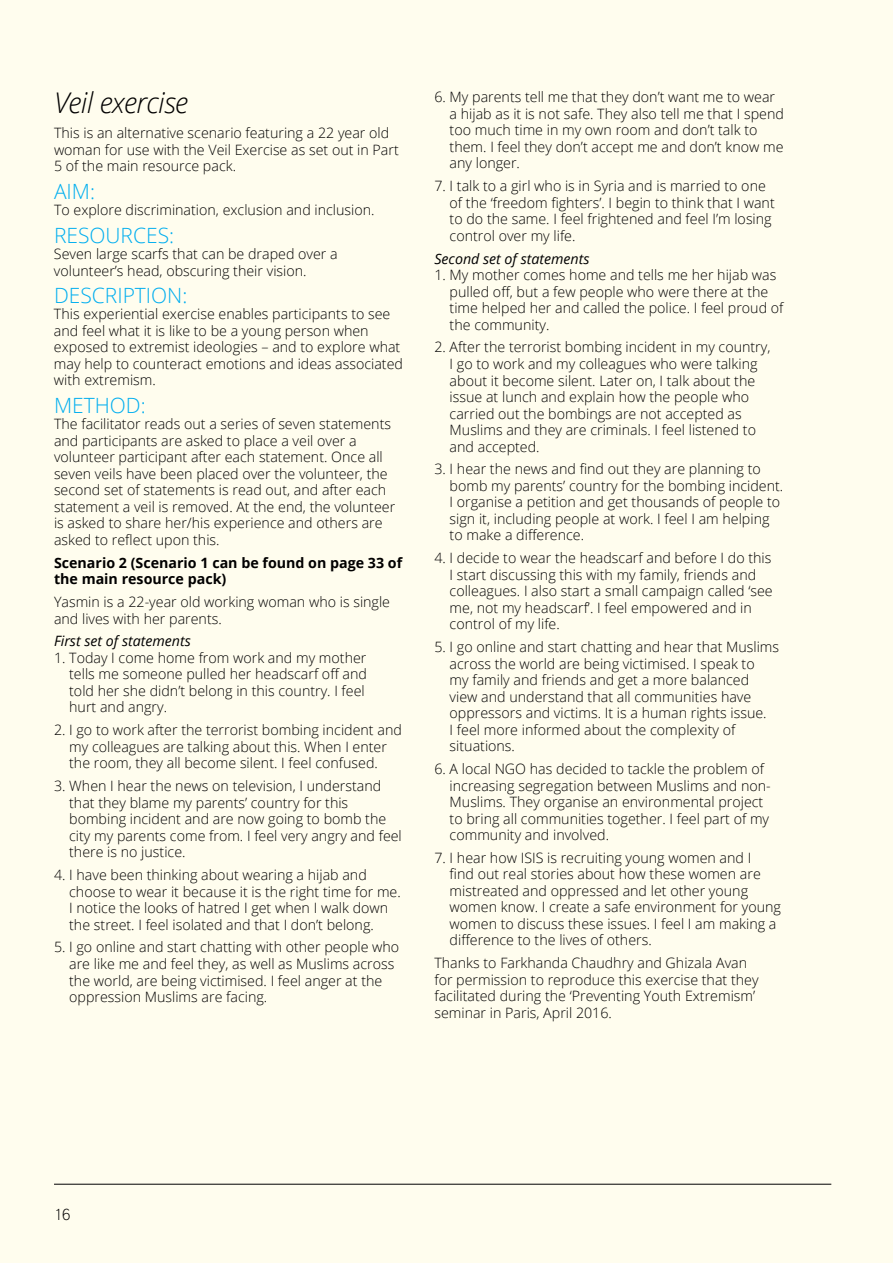
<style>
.page{position:relative;width:893px;height:1263px;background:#fffdee}
.page>*{position:absolute;margin:0;border:0;box-sizing:border-box;transform-origin:0 0}
.t1{font:italic 300 28.5px "Open Sans";letter-spacing:-.02em;color:#000}
.t2{font:300 21px "Open Sans";color:#00aeef}
.t3{font:300 15px "British Council Sans";color:#000}
.t4{font:300 14.25px/16.5px "Open Sans";color:#000}
.t5{font:700 14.25px/16.5px "Open Sans";color:#000}
.t6{font:italic 14.25px "Open Sans";color:#000}
</style>
<div class="page">
<hr style="left:54px;top:1184px;width:777px;height:1px;background:#000">
<h1 class="t1" style="left:54px;top:83px;width:136px">Veil exercise</h1>
<p class="t4" style="left:54px;top:124px;width:346px">This is an alternative scenario featuring a 22 year old woman for use with the Veil Exercise as set out in Part<br>5 of the main resource pack.</p>
<h2 class="t2" style="left:54px;top:177px;width:43px">Aim:</h2>
<p class="t4" style="left:54px;top:201px;width:322px">To explore discrimination, exclusion and inclusion.</p>
<h2 class="t2" style="left:54px;top:220px;width:26px">Resources</h2>
<h2 class="t2" style="left:169px;top:220px;width:6px">:</h2>
<p class="t4" style="left:54px;top:245px;width:285px">Seven large scarfs that can be draped over a volunteer’s head, obscuring their vision.</p>
<h2 class="t2" style="left:54px;top:281px;width:27px">Description</h2>
<h2 class="t2" style="left:182px;top:281px;width:6px">:</h2>
<p class="t4" style="left:54px;top:306px;width:350px">This experiential exercise enables participants to see and feel what it is like to be a young person when exposed to extremist ideologies – and to explore what may help to counteract emotions and ideas associated with extremism.</p>
<h2 class="t2" style="left:54px;top:391px;width:14px">Met</h2>
<h2 class="t2" style="left:95px;top:391px;width:52px">hod:</h2>
<p class="t4" style="left:54px;top:415px;width:343px">The facilitator reads out a series of seven statements and participants are asked to place a veil over a volunteer participant after each statement. Once all seven veils have been placed over the volunteer, the second set of statements is read out, and after each statement a veil is removed. At the end, the volunteer is asked to share her/his experience and others are asked to reflect upon this.</p>
<p class="t5" style="left:54px;top:554px;width:350px">Scenario 2 (Scenario 1 can be found on page 33 of the main resource pack)</p>
<p class="t4" style="left:54px;top:593px;width:338px">Yasmin is a 22-year old working woman who is single and lives with her parents.</p>
<p class="t6" style="left:54px;top:631px;width:138px">First set of statements</p>
<p class="t4" style="left:69px;top:649px;width:299px;text-indent:-15px">1. Today I come home from work and my mother tells me someone pulled her headscarf off and told her she didn’t belong in this country. I feel hurt and angry.</p>
<p class="t4" style="left:69px;top:721px;width:334px;text-indent:-15px">2. I go to work after the terrorist bombing incident and my colleagues are talking about this. When I enter the room, they all become silent. I feel confused.</p>
<p class="t4" style="left:69px;top:777px;width:334px;text-indent:-15px">3. When I hear the news on television, I understand that they blame my parents’ country for this bombing incident and are now going to bomb the city my parents come from. I feel very angry and feel there is no justice.</p>
<p class="t4" style="left:69px;top:866px;width:333px;text-indent:-15px">4. I have been thinking about wearing a hijab and choose to wear it because it is the right time for me.<br>I notice the looks of hatred I get when I walk down the street. I feel isolated and that I don’t belong.</p>
<p class="t4" style="left:69px;top:939px;width:332px;text-indent:-15px">5. I go online and start chatting with other people who are like me and feel they, as well as M uslims across the world, are being victimised. I feel anger at the oppression M uslims are facing.</p>
<p class="t4" style="left:450px;top:89px;width:336px;text-indent:-15px">6. My parents tell me that they don’t want me to wear a hijab as it is not safe. They also tell me that I spend too much time in my own room and don’t talk to them. I feel they don’t accept me and don’t know me any longer.</p>
<p class="t4" style="left:450px;top:177px;width:327px;text-indent:-15px">7. I talk to a girl who is in Syria and is married to one of the ‘freedom fighters’. I begin to think that I want to do the same. I feel frightened and feel I’m losing control over my life.</p>
<p class="t6" style="left:434px;top:249px;width:157px">Second set of statements</p>
<p class="t4" style="left:450px;top:266px;width:336px;text-indent:-15px">1. My mother comes home and tells me her hijab was pulled off, but a few people who were there at the time helped her and called the police. I feel proud of the community.</p>
<p class="t4" style="left:450px;top:339px;width:322px;text-indent:-15px">2. After the terrorist bombing incident in my country, I go to work and my colleagues who were talking about it become silent. Later on, I talk about the issue at lunch and explain how the people who carried out the bombings are not accepted as<br>M uslims and they are criminals. I feel listened to and accepted.</p>
<p class="t4" style="left:450px;top:461px;width:335px;text-indent:-15px">3. I hear the news and find out they are planning to bomb my parents’ country for the bombing incident.<br>I organise a petition and get thousands of people to sign it, including people at work. I feel I am helping to make a difference.</p>
<p class="t4" style="left:450px;top:549px;width:325px;text-indent:-15px">4. I decide to wear the headscarf and before I do this I start discussing this with my family, friends and colleagues. I also start a small campaign called ‘see me, not my headscarf’. I feel empowered and in control of my life.</p>
<p class="t4" style="left:450px;top:638px;width:331px;text-indent:-15px">5. I go online and start chatting and hear that M uslims across the world are being victimised. I speak to<br>my family and friends and get a more balanced view and understand that all communities have oppressors and victims. It is a human rights issue.<br>I feel more informed about the complexity of situations.</p>
<p class="t4" style="left:450px;top:760px;width:323px;text-indent:-15px">6. A local NGO has decided to tackle the problem of increasing segregation between M uslims and non-M uslims. They organise an environmental project to bring all communities together. I feel part of my community and involved.</p>
<p class="t4" style="left:450px;top:849px;width:333px;text-indent:-15px">7. I hear how ISIS is recruiting young women and I<br>find out real stories about how these women are mistreated and oppressed and let other young women know. I create a safe environment for young women to discuss these issues. I feel I am making a difference to the lives of others.</p>
<p class="t4" style="left:434px;top:954px;width:326px">Thanks to Farkhanda Chaudhry and Ghizala Avan for permission to reproduce this exercise that they facilitated during the ‘Preventing Youth Extremism’ seminar in Paris, April 2016.</p>
<p class="t3" style="left:54px;top:1205px;width:18px">16</p>
</div>
